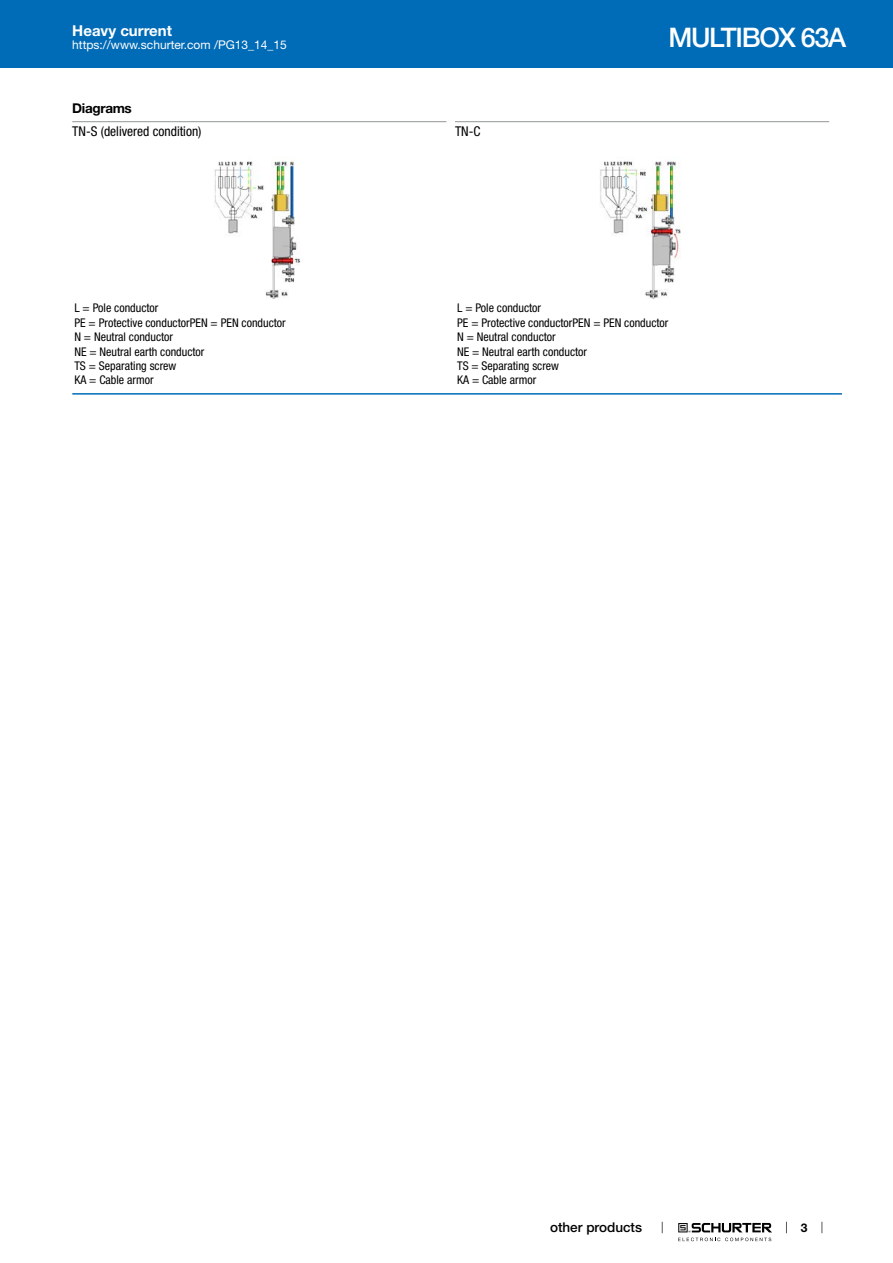
<style>
.page{position:relative;width:893px;height:1263px;background:#fff}
.page>*{position:absolute;margin:0;border:0;box-sizing:border-box;transform-origin:0 0}
.t1{font:500 27px "Helvetica Neue LT";letter-spacing:-.05em;color:#fff}
.t2{font:700 15px "Helvetica Neue LT";color:#fff}
.t3{font:condensed 13.5px "Helvetica Neue LT";color:#000}
.t4{font:500 13.5px "Helvetica Neue LT";color:#000}
.t5{font:700 13.5px "Helvetica Neue LT";letter-spacing:-.025em;color:#000}
.t6{font:condensed 12px/14.4px "Helvetica Neue LT";color:#000}
.t7{font:12px "Helvetica Neue LT";color:#fff}
.t8{font:700 12px "Helvetica Neue LT";color:#000}
</style>
<div class="page">
<svg style="left:678px;top:1223px;width:94px;height:18px"></svg>
<div style="left:0;top:0;width:893px;height:68px;background:#006bb6"></div>
<hr style="left:72px;top:121px;width:374px;height:1px;background:#939598">
<img style="left:214px;top:160px;width:87px;height:139px">
<hr style="left:455px;top:121px;width:374px;height:1px;background:#939598">
<img style="left:600px;top:161px;width:80px;height:138px">
<hr style="left:72px;top:393px;width:770px;height:2px;background:#006bb6">
<p class="t2" style="left:72px;top:21px;width:101px">Heavy current</p>
<p class="t7" style="left:72px;top:38px;width:216px">https://www.schurter.com /PG13_14_15</p>
<p class="t5" style="left:72px;top:99px;width:61px">Diagrams</p>
<p class="t3" style="left:72px;top:124px;width:131px">TN-S (delivered condition)</p>
<p class="t6" style="left:74px;top:301px;width:213px">L = Pole conductor<br>PE = Protective conductorPEN = PEN conductor<br>N = Neutral conductor<br>NE = Neutral earth conductor<br>TS = Separating screw<br>KA = Cable armor</p>
<p class="t3" style="left:455px;top:124px;width:27px">TN-C</p>
<h1 class="t1" style="left:668px;top:21px;width:179px">MULTIBOX 63A</h1>
<p class="t6" style="left:457px;top:301px;width:213px">L = Pole conductor<br>PE = Protective conductorPEN = PEN conductor<br>N = Neutral conductor<br>NE = Neutral earth conductor<br>TS = Separating screw<br>KA = Cable armor</p>
<p class="t4" style="left:550px;top:1219px;width:94px">other products</p>
<p class="t8" style="left:801px;top:1220px;width:8px">3</p>
</div>
